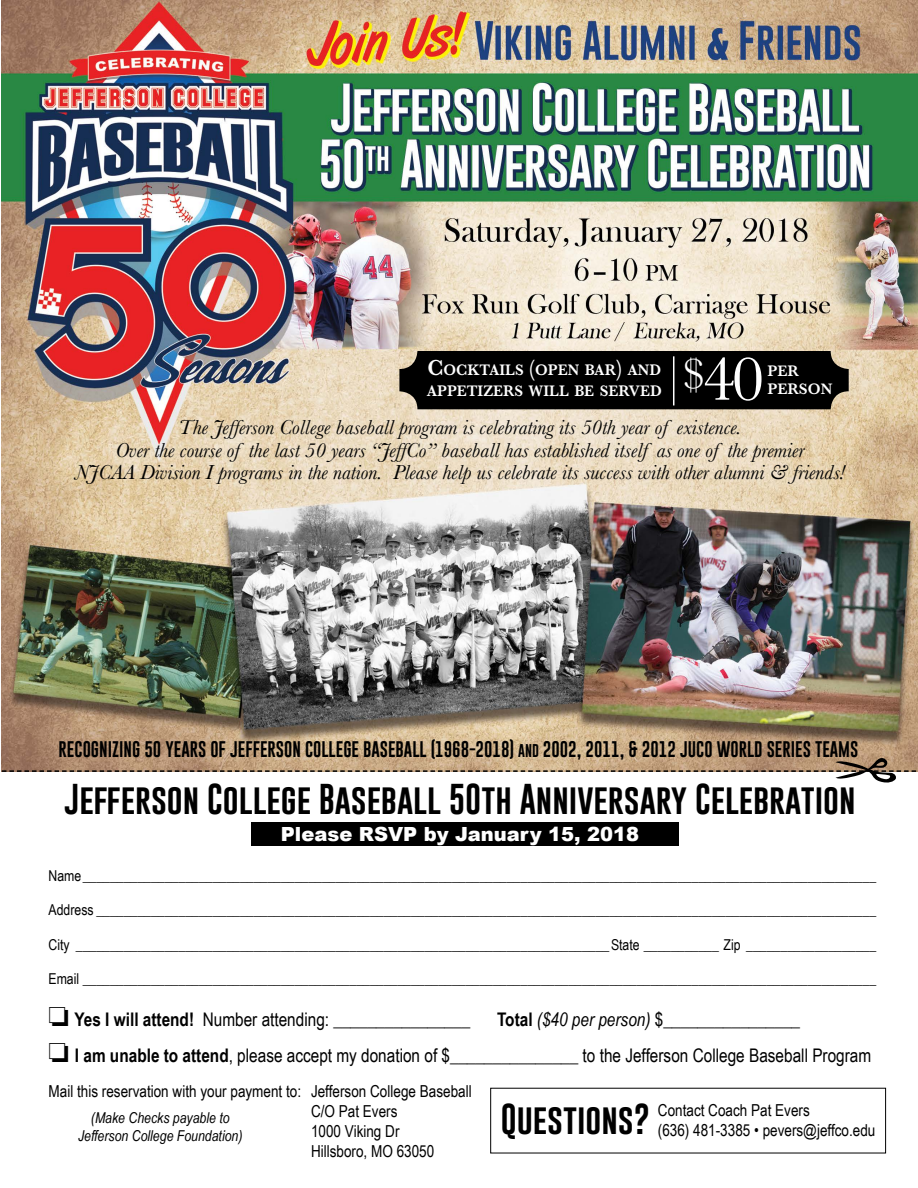
<style>
.page{position:relative;width:918px;height:1188px;background:#fff}
.page>*{position:absolute;margin:0;border:0;box-sizing:border-box;transform-origin:0 0}
.t1{font:64.5px "Baskerville";color:#fff}
.t2{font:31.5px "Gobold";color:#000}
.t3{font:italic 21px/22.5px "Baskerville";color:#000;text-align:center}
.t4{font:900 19.5px "Arial";color:#fff}
.t5{font:18.75px "Arial Narrow";color:#000}
.t6{font:16.5px/19.8px "Arial Narrow";color:#000}
.t7{font:16.5px "Gobold";color:#000}
.t8{font:600 15.9px/21px "Baskerville";color:#fff;scale:.96 1}
.t9{font:600 15.75px/18px "Baskerville";color:#fff}
.t10{font:15px "Arial Narrow";color:#000}
.t11{font:italic 15px/18px "Arial Narrow";color:#000;text-align:center}
.s1{font-size:22.65px}
.s2{font-size:13.5px}
.s3{font-weight:700}
.s4{font-style:italic}
</style>
<div class="page">
<img style="left:1px;top:0;width:917px;height:758px">
<div style="left:399px;top:351px;width:450px;height:58px;background:#000;border-radius:18px"></div>
<hr style="left:673px;top:356px;width:1px;height:49px;background:#fff">
<svg style="left:1px;top:758px;width:917px;height:25px"></svg>
<div style="left:252px;top:822px;width:427px;height:24px;background:#000"></div>
<p class="t8" style="left:427px;top:360px;width:246px"><span class="s1">C</span>OCKTAILS <span class="s1">(</span>OPEN BAR<span class="s1">)</span> AND<br>APPETIZERS WILL BE SERVED</p>
<h1 class="t1" style="left:683px;top:338px;width:83px"><sup>$</sup>40</h1>
<p class="t9" style="left:767px;top:361px;width:66px">PER<br>PERSON</p>
<p class="t3" style="left:75px;top:416px;width:771px">The Jefferson College baseball program is celebrating its 50th year of existence.<br>Over the course of the last 50 years “JeffCo” baseball has established itself as one of the premier<br>NJCAA Division I programs in the nation. Please help us celebrate its success with other alumni &amp; friends!</p>
<p class="t7" style="left:59px;top:739px;width:801px">RECOGNIZING 50 YEARS OF JEFFERSON COLLEGE BASEBALL (1968-2018) <span class="s2">AND</span> 2002, 2011, &amp; 2012 JUCO WORLD SERIES TEAMS</p>
<h2 class="t2" style="left:64px;top:778px;width:793px">Jefferson College Baseball 50th Anniversary Celebration</h2>
<h3 class="t4" style="left:281px;top:819px;width:360px">Please RSVP by January 15, 2018</h3>
<p class="t10" style="left:49px;top:864px;width:829px">Name____________________________________________________________________________________________________________________</p>
<p class="t10" style="left:49px;top:899px;width:829px">Address __________________________________________________________________________________________________________________</p>
<p class="t10" style="left:49px;top:933px;width:829px">City ______________________________________________________________________________State ___________ Zip ___________________</p>
<p class="t10" style="left:49px;top:968px;width:829px">Email ____________________________________________________________________________________________________________________</p>
<p class="t5" style="left:49px;top:1006px;width:423px">□ <span class="s3">Yes I will attend!</span> Number attending: ________________</p>
<p class="t5" style="left:497px;top:1006px;width:305px"><span class="s3">Total</span> <span class="s4">($40 per person)</span> $________________</p>
<p class="t5" style="left:49px;top:1042px;width:824px">□ <span class="s3">I am unable to attend</span>, please accept my donation of $_______________ to the Jefferson College Baseball Program</p>
<p class="t6" style="left:311px;top:1081px;width:162px;text-indent:-262px">Mail this reservation with your payment to: Jefferson College Baseball<br>C/O Pat Evers<br>1000 Viking Dr<br>Hillsboro, MO 63050</p>
<p class="t11" style="left:78px;top:1109px;width:166px">(Make Checks payable to<br>Jefferson College Foundation)</p>
<h2 class="t2" style="left:501px;top:1099px;width:151px">Questions?</h2>
<p class="t6" style="left:658px;top:1100px;width:219px">Contact Coach Pat Evers<br>(636) 481-3385 • pevers@jeffco.edu</p>
</div>
